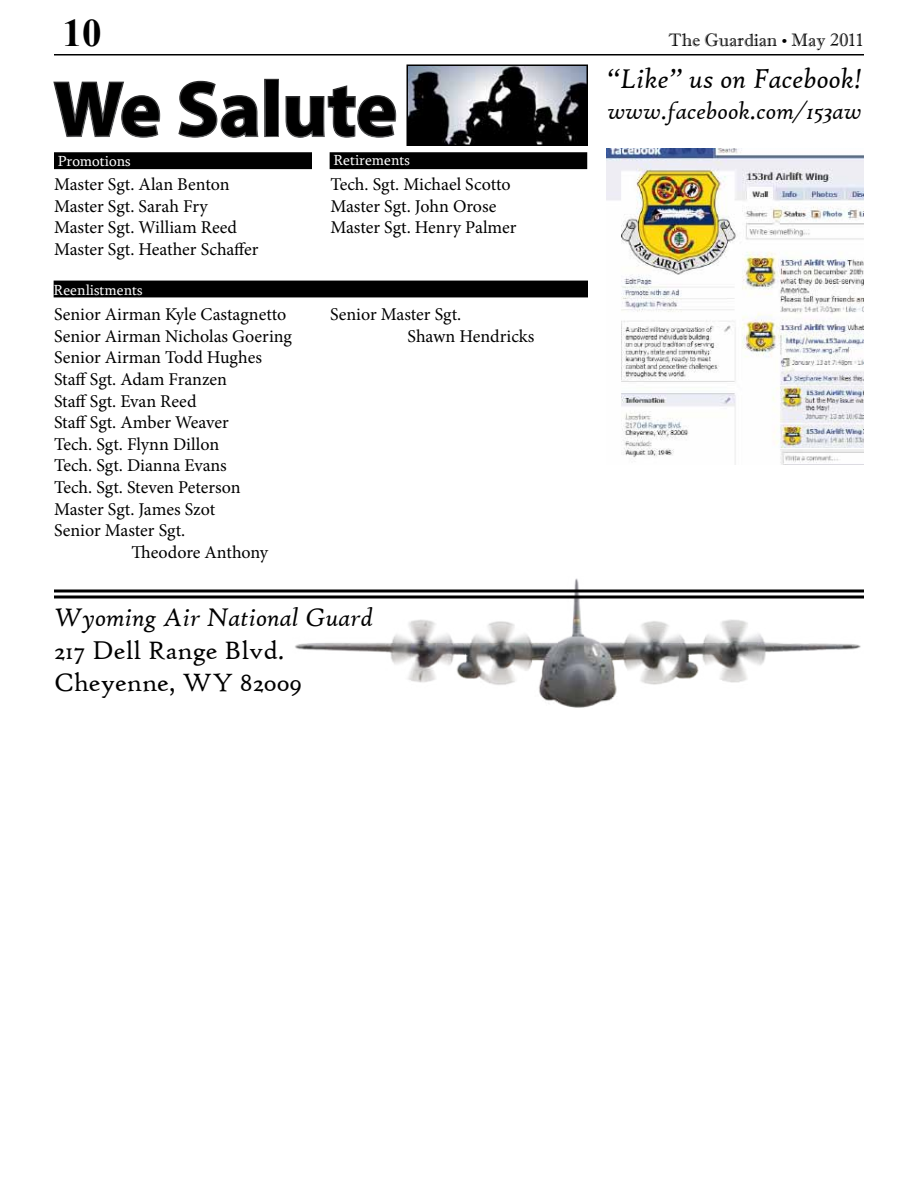
<style>
.page{position:relative;width:918px;height:1188px;background:#fff}
.page>*{position:absolute;margin:0;border:0;box-sizing:border-box;transform-origin:0 0}
.t1{font:700 78px "Myriad Pro";color:#000}
.t2{font:700 39px "Times New Roman";color:#000}
.t3{font:italic 29.25px "High Tower Text";color:#000}
.t4{font:27px/32.4px "High Tower Text";color:#000}
.t5{font:italic 27px "High Tower Text";color:#000}
.t6{font:italic 25.5px "High Tower Text";color:#000}
.t7{font:18px/21.6px "Minion Pro";color:#000}
.t8{font:18px "Imprint MT Shadow";color:#000}
.t9{font:15px "Sylfaen";color:#fff}
</style>
<div class="page">
<hr style="left:54px;top:54px;width:810px;height:2px;background:#000">
<img style="left:292px;top:578px;width:572px;height:130px">
<hr style="left:54px;top:589px;width:810px;height:3px;background:#000">
<hr style="left:54px;top:596px;width:810px;height:2px;background:#000">
<div style="left:330px;top:153px;width:256px;height:15px;background:#000"></div>
<div style="left:330px;top:152px;width:257px;height:17px;border:2px solid #000"></div>
<div style="left:55px;top:153px;width:256px;height:15px;background:#000"></div>
<div style="left:54px;top:152px;width:258px;height:17px;border:2px solid #000"></div>
<div style="left:35px;top:45px;width:555px;height:117px;background:#000;opacity:.55"></div>
<img style="left:409px;top:67px;width:176px;height:76px">
<div style="left:406px;top:64px;width:182px;height:82px;border:2px solid #000"></div>
<div style="left:54px;top:281px;width:533px;height:16px;background:#000"></div>
<img style="left:606px;top:148px;width:258px;height:317px">
<h2 class="t2" style="left:63px;top:6px;width:40px">10</h2>
<h1 class="t1" style="left:54px;top:58px;width:345px">We Salute</h1>
<p class="t9" style="left:333px;top:150px;width:78px">Retirements</p>
<p class="t7" style="left:54px;top:174px;width:206px">Master Sgt. Alan Benton<br>Master Sgt. Sarah Fry<br>Master Sgt. William Reed<br>Master Sgt. Heather Schaffer</p>
<p class="t9" style="left:54px;top:280px;width:90px">Reenlistments</p>
<p class="t7" style="left:54px;top:304px;width:234px">Senior Airman Kyle Castagnetto</p>
<p class="t7" style="left:54px;top:325px;width:239px">Senior Airman Nicholas Goering</p>
<p class="t7" style="left:54px;top:347px;width:209px">Senior Airman Todd Hughes</p>
<p class="t7" style="left:54px;top:369px;width:175px">Staff Sgt. Adam Franzen</p>
<p class="t7" style="left:54px;top:390px;width:144px">Staff Sgt. Evan Reed</p>
<p class="t7" style="left:54px;top:412px;width:176px">Staff Sgt. Amber Weaver</p>
<p class="t7" style="left:54px;top:433px;width:167px">Tech. Sgt. Flynn Dillon</p>
<p class="t7" style="left:54px;top:455px;width:174px">Tech. Sgt. Dianna Evans</p>
<p class="t7" style="left:54px;top:477px;width:188px">Tech. Sgt. Steven Peterson</p>
<p class="t7" style="left:54px;top:498px;width:163px">Master Sgt. James Szot</p>
<p class="t7" style="left:54px;top:520px;width:133px">Senior Master Sgt.</p>
<p class="t7" style="left:132px;top:541px;width:138px">Theodore Anthony</p>
<p class="t9" style="left:58px;top:151px;width:74px">Promotions</p>
<p class="t7" style="left:330px;top:174px;width:188px">Tech. Sgt. Michael Scotto<br>Master Sgt. John Orose<br>Master Sgt. Henry Palmer</p>
<p class="t7" style="left:408px;top:304px;width:128px;text-indent:-78px">Senior Master Sgt.<br>Shawn Hendricks</p>
<h3 class="t5" style="left:54px;top:602px;width:321px">Wyoming Air National Guard</h3>
<h3 class="t4" style="left:54px;top:634px;width:250px">217 Dell Range Blvd.<br>Cheyenne, WY 82009</h3>
<p class="t8" style="left:669px;top:29px;width:196px">The Guardian • May 2011</p>
<h3 class="t3" style="left:608px;top:62px;width:256px">“Like” us on Facebook!</h3>
<h3 class="t6" style="left:608px;top:96px;width:256px">www.facebook.com/153aw</h3>
</div>
